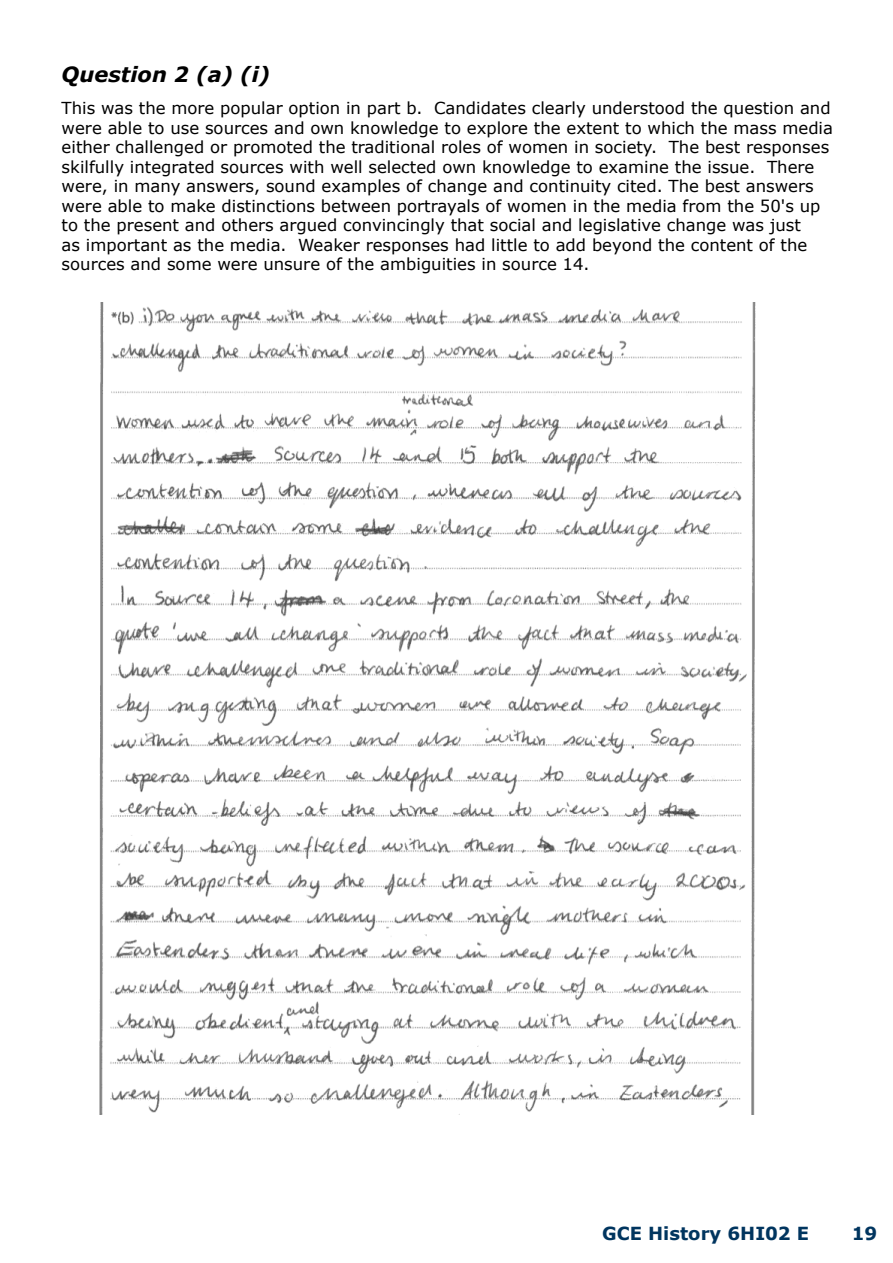
<style>
.page{position:relative;width:893px;height:1263px;background:#fff}
.page>*{position:absolute;margin:0;border:0;box-sizing:border-box;transform-origin:0 0}
.t1{font:italic 700 21px "Verdana";color:#000}
.t2{font:700 18px "Verdana";color:#00355f}
.t3{font:16.5px/19.5px "Verdana";color:#000}
</style>
<div class="page">
<img style="left:99px;top:302px;width:657px;height:812px">
<p class="t1" style="left:62px;top:61px;width:210px">Question 2 (a) (i)</p>
<p class="t3" style="left:62px;top:98px;width:773px">This was the more popular option in part b. Candidates clearly understood the question and were able to use sources and own knowledge to explore the extent to which the mass media either challenged or promoted the traditional roles of women in society. The best responses skilfully integrated sources with well selected own knowledge to examine the issue. There were, in many answers, sound examples of change and continuity cited. The best answers were able to make distinctions between portrayals of women in the media from the 50's up to the present and others argued convincingly that social and legislative change was just<br>as important as the media. Weaker responses had little to add beyond the content of the sources and some were unsure of the ambiguities in source 14.</p>
<p class="t2" style="left:602px;top:1222px;width:209px">GCE History 6HI02 E</p>
<p class="t2" style="left:852px;top:1222px;width:27px">19</p>
</div>
